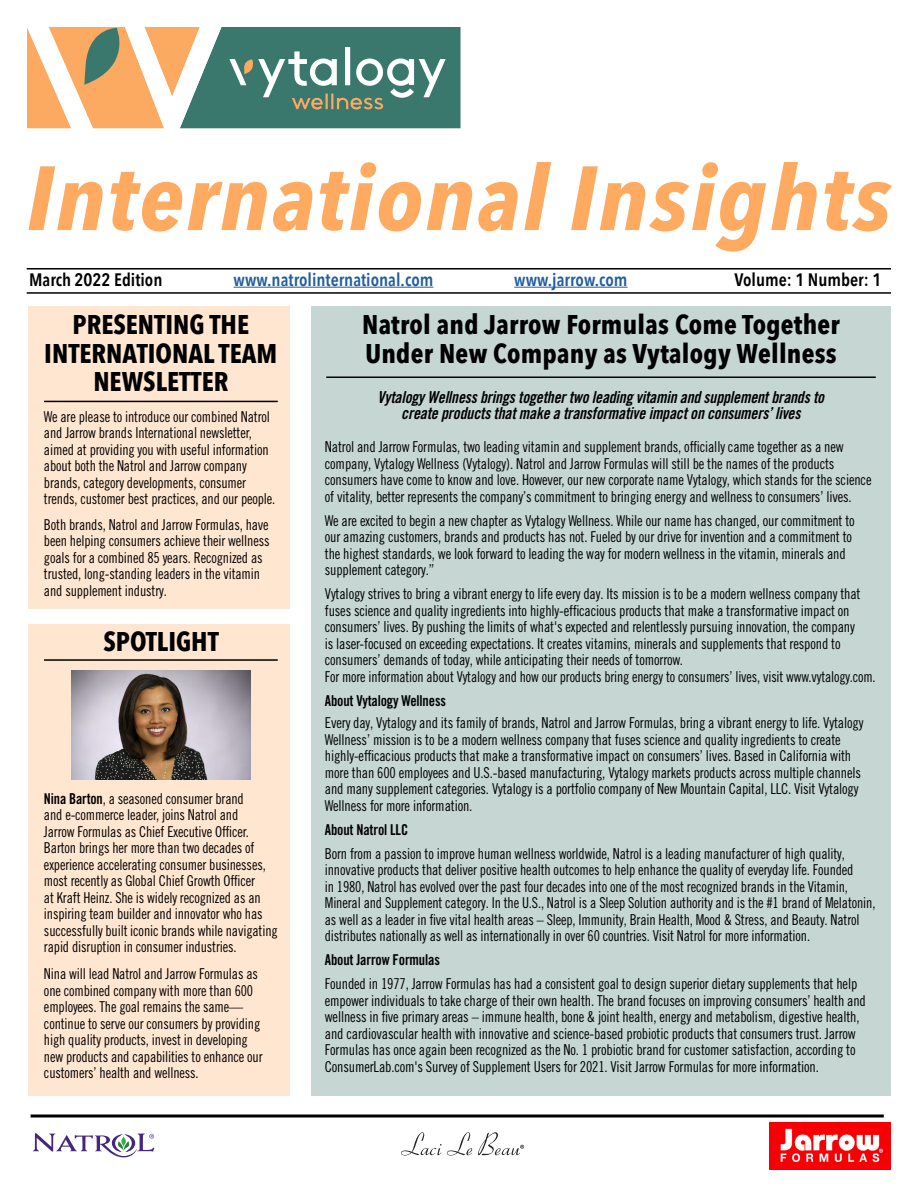
<style>
.page{position:relative;width:918px;height:1188px;background:#fff}
.page>*{position:absolute;margin:0;border:0;box-sizing:border-box;transform-origin:0 0}
.t1{font:italic 700 90px "Avenir Next Condensed";letter-spacing:.02em;color:#feaa61;scale:1.07 1}
.t2{font:700 27px/28.5px "Avenir Next Condensed";color:#000;text-align:center}
.t3{font:600 18px "Avenir Next Condensed";color:#215e9e}
.t4{font:600 18px "Avenir Next Condensed";color:#000}
.t5{font:16.5px/16.5px "Trade Gothic LT Pro Bd Cn 20 Obl";letter-spacing:-.01em;color:#000;text-align:center;scale:.95 1}
.t6{font:15px/16.5px "Trade Gothic LT Pro Cn 18";letter-spacing:-.01em;color:#000;scale:.95 1}
.t7{font:15px/16.5px "Trade Gothic LT Pro Cn 18";letter-spacing:-.01em;color:#000;scale:.94 1}
.t8{font:15px "Trade Gothic LT Pro Bd Cn 20";letter-spacing:-.01em;color:#000;scale:.95 1}
.s1{font-family:"Trade Gothic LT Pro Bd Cn 20"}
</style>
<div class="page">
<div style="left:28px;top:306px;width:261px;height:303px;background:#ffe6d0"></div>
<div style="left:28px;top:624px;width:261px;height:472px;background:#ffe6d0"></div>
<div style="left:311px;top:306px;width:580px;height:790px;background:#c5d6d3"></div>
<hr style="left:27px;top:268px;width:864px;height:2px;background:#000">
<hr style="left:27px;top:292px;width:864px;height:2px;background:#000">
<svg style="left:27px;top:27px;width:434px;height:101px"></svg>
<svg style="left:31px;top:1114px;width:853px;height:4px;background:#3f3f3f"></svg>
<hr style="left:44px;top:401px;width:234px;height:1px;background:#000">
<hr style="left:44px;top:659px;width:234px;height:2px;background:#000">
<svg style="left:33px;top:1133px;width:121px;height:24px"></svg>
<svg style="left:401px;top:1132px;width:71px;height:24px"></svg>
<svg style="left:478px;top:1132px;width:46px;height:23px"></svg>
<hr style="left:326px;top:376px;width:550px;height:2px;background:#000">
<img style="left:71px;top:671px;width:179px;height:109px">
<img style="left:769px;top:1122px;width:121px;height:48px">
<hr style="left:234px;top:287px;width:199px;height:1px;background:#215e9e">
<hr style="left:514px;top:287px;width:114px;height:1px;background:#215e9e">
<h1 class="t1" style="left:26px;top:143px;width:810px">International Insights</h1>
<p class="t4" style="left:29px;top:264px;width:135px">March 2022 Edition</p>
<h2 class="t2" style="left:44px;top:310px;width:235px">PRESENTING THE<br>INTERNATIONAL TEAM<br>NEWSLETTER</h2>
<p class="t7" style="left:44px;top:408px;width:248px">We are please to introduce our combined Natrol and Jarrow brands International newsletter, aimed at providing you with useful information about both the Natrol and Jarrow company brands, category developments, consumer trends, customer best practices, and our people.</p>
<p class="t7" style="left:44px;top:516px;width:241px">Both brands, Natrol and Jarrow Formulas, have been helping consumers achieve their wellness goals for a combined 85 years. Recognized as trusted, long-standing leaders in the vitamin and supplement industry.</p>
<h2 class="t2" style="left:104px;top:627px;width:117px">SPOTLIGHT</h2>
<p class="t3" style="left:234px;top:264px;width:201px">www.natrolinternational.com</p>
<p class="t3" style="left:514px;top:264px;width:115px">www.jarrow.com</p>
<p class="t4" style="left:735px;top:264px;width:148px">Volume: 1 Number: 1</p>
<h2 class="t2" style="left:362px;top:310px;width:479px;text-align:left">Natrol and Jarrow Formulas Come Together<br>Under New Company as Vytalogy Wellness</h2>
<p class="t5" style="left:378px;top:389px;width:472px">Vytalogy Wellness brings together two leading vitamin and supplement brands to create products that make a transformative impact on consumers’ lives</p>
<p class="t6" style="left:325px;top:438px;width:577px">Natrol and Jarrow Formulas, two leading vitamin and supplement brands, officially came together as a new company, Vytalogy Wellness (Vytalogy). Natrol and Jarrow Formulas will still be the names of the products consumers have come to know and love. However, our new corporate name Vytalogy, which stands for the science of vitality, better represents the company’s commitment to bringing energy and wellness to consumers’ lives.</p>
<p class="t6" style="left:325px;top:512px;width:559px">We are excited to begin a new chapter as Vytalogy Wellness. While our name has changed, our commitment to our amazing customers, brands and products has not. Fueled by our drive for invention and a commitment to the highest standards, we look forward to leading the way for modern wellness in the vitamin, minerals and supplement category.”</p>
<p class="t6" style="left:325px;top:585px;width:581px">Vytalogy strives to bring a vibrant energy to life every day. Its mission is to be a modern wellness company that fuses science and quality ingredients into highly-efficacious products that make a transformative impact on consumers’ lives. By pushing the limits of what's expected and relentlessly pursuing innovation, the company<br>is laser-focused on exceeding expectations. It creates vitamins, minerals and supplements that respond to consumers’ demands of today, while anticipating their needs of tomorrow.<br>For more information about Vytalogy and how our products bring energy to consumers’ lives, visit www.vytalogy.com.</p>
<p class="t8" style="left:325px;top:691px;width:129px">About Vytalogy Wellness</p>
<p class="t6" style="left:325px;top:714px;width:568px">Every day, Vytalogy and its family of brands, Natrol and Jarrow Formulas, bring a vibrant energy to life. Vytalogy Wellness’ mission is to be a modern wellness company that fuses science and quality ingredients to create highly-efficacious products that make a transformative impact on consumers’ lives. Based in California with more than 600 employees and U.S.-based manufacturing, Vytalogy markets products across multiple channels and many supplement categories. Vytalogy is a portfolio company of New Mountain Capital, LLC. Visit Vytalogy Wellness for more information.</p>
<p class="t8" style="left:325px;top:820px;width:89px">About Natrol LLC</p>
<p class="t7" style="left:325px;top:845px;width:587px">Born from a passion to improve human wellness worldwide, Natrol is a leading manufacturer of high quality, innovative products that deliver positive health outcomes to help enhance the quality of everyday life. Founded<br>in 1980, Natrol has evolved over the past four decades into one of the most recognized brands in the Vitamin, Mineral and Supplement category. In the U.S., Natrol is a Sleep Solution authority and is the #1 brand of Melatonin, as well as a leader in five vital health areas – Sleep, Immunity, Brain Health, Mood &amp; Stress, and Beauty. Natrol distributes nationally as well as internationally in over 60 countries. Visit Natrol for more information.</p>
<p class="t8" style="left:325px;top:951px;width:123px">About Jarrow Formulas</p>
<p class="t6" style="left:325px;top:975px;width:571px">Founded in 1977, Jarrow Formulas has had a consistent goal to design superior dietary supplements that help empower individuals to take charge of their own health. The brand focuses on improving consumers’ health and wellness in five primary areas – immune health, bone &amp; joint health, energy and metabolism, digestive health, and cardiovascular health with innovative and science-based probiotic products that consumers trust. Jarrow Formulas has once again been recognized as the No. 1 probiotic brand for customer satisfaction, according to ConsumerLab.com's Survey of Supplement Users for 2021. Visit Jarrow Formulas for more information.</p>
<p class="t7" style="left:44px;top:790px;width:250px"><span class="s1">Nina Barton</span>, a seasoned consumer brand<br>and e-commerce leader, joins Natrol and<br>Jarrow Formulas as Chief Executive Officer.<br>Barton brings her more than two decades of experience accelerating consumer businesses, most recently as Global Chief Growth Officer<br>at Kraft Heinz. She is widely recognized as an inspiring team builder and innovator who has successfully built iconic brands while navigating rapid disruption in consumer industries.</p>
<p class="t7" style="left:44px;top:966px;width:234px">Nina will lead Natrol and Jarrow Formulas as one combined company with more than 600 employees. The goal remains the same— continue to serve our consumers by providing high quality products, invest in developing new products and capabilities to enhance our customers’ health and wellness.</p>
</div>
